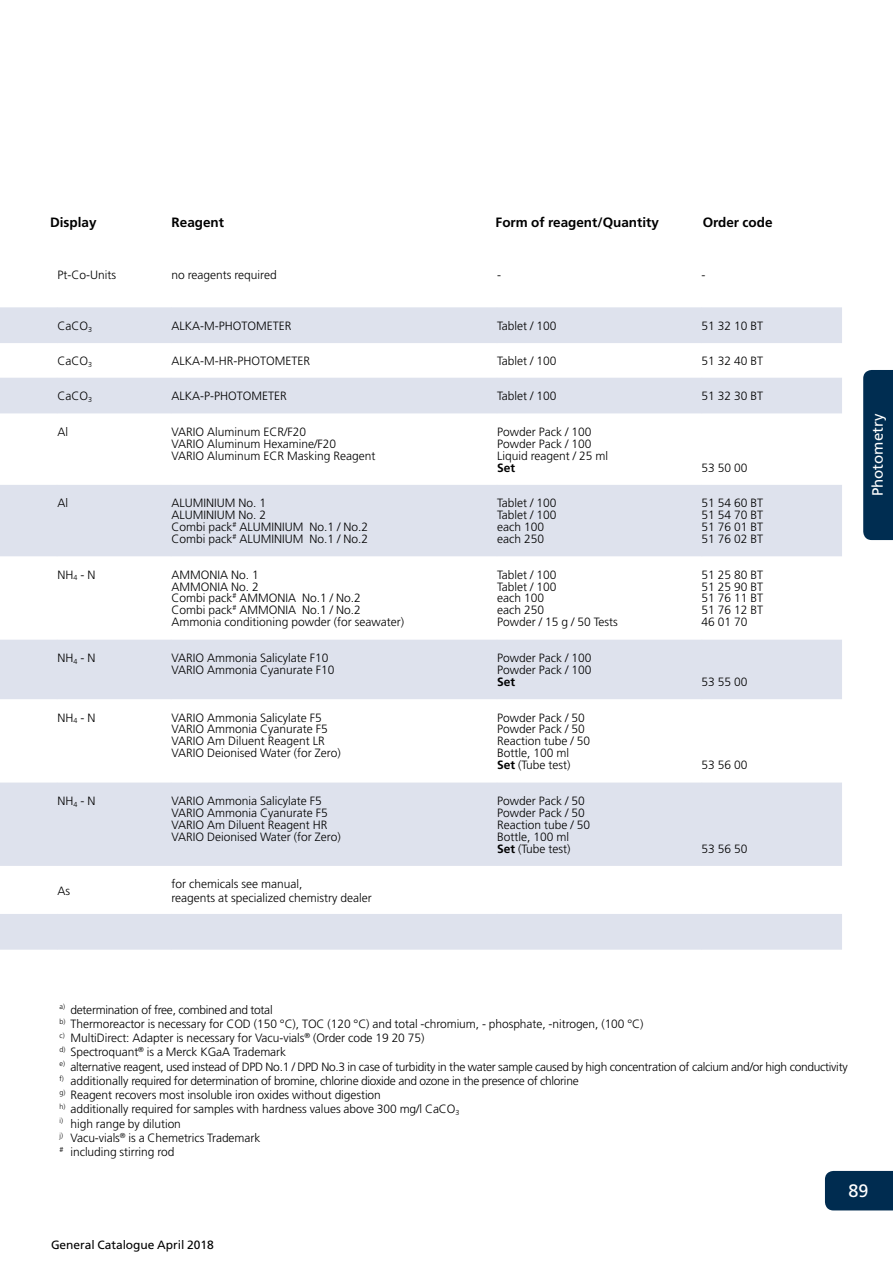
<style>
.page{position:relative;width:893px;height:1263px;background:#fff}
.page>*{position:absolute;margin:0;border:0;box-sizing:border-box;transform-origin:0 0}
.t1{font:18px "Frutiger LT";color:#fff}
.t2{font:15px "Frutiger LT";color:#fff}
.t3{font:700 13.5px "Frutiger LT";color:#000}
.t4{font:300 12px/14.2px "Frutiger LT";color:#000}
.t5{font:12px "Frutiger LT";letter-spacing:-.005em;color:#000}
.t6{font:700 12px "Frutiger LT";color:#000}
.s1{font-weight:700}
</style>
<div class="page">
<div style="left:825px;top:1171px;width:68px;height:39px;background:#002c50"></div>
<div style="left:863px;top:370px;width:30px;height:170px;background:#002d51"></div>
<svg style="left:0;top:307px;width:842px;height:643px"></svg>
<p class="t3" style="left:50px;top:214px;width:48px">Display</p>
<p class="t3" style="left:172px;top:214px;width:54px">Reagent</p>
<p class="t3" style="left:496px;top:214px;width:165px">Form of reagent/Quantity</p>
<p class="t3" style="left:703px;top:214px;width:71px">Order code</p>
<p class="t4" style="left:57px;top:267px;width:60px">Pt-Co-Units</p>
<p class="t4" style="left:171px;top:267px;width:107px">no reagents required</p>
<p class="t4" style="left:497px;top:267px;width:5px">-</p>
<p class="t4" style="left:702px;top:267px;width:5px">-</p>
<p class="t4" style="left:57px;top:319px;width:36px">CaCO<sub>3</sub></p>
<p class="t4" style="left:171px;top:319px;width:122px">ALKA-M-PHOTOMETER</p>
<p class="t4" style="left:497px;top:319px;width:61px">Tablet / 100</p>
<p class="t4" style="left:702px;top:319px;width:63px">51 32 10 BT</p>
<p class="t4" style="left:57px;top:354px;width:36px">CaCO<sub>3</sub></p>
<p class="t4" style="left:171px;top:354px;width:140px">ALKA-M-HR-PHOTOMETER</p>
<p class="t4" style="left:497px;top:354px;width:61px">Tablet / 100</p>
<p class="t4" style="left:702px;top:354px;width:63px">51 32 40 BT</p>
<p class="t4" style="left:57px;top:389px;width:36px">CaCO<sub>3</sub></p>
<p class="t4" style="left:171px;top:389px;width:117px">ALKA-P-PHOTOMETER</p>
<p class="t4" style="left:497px;top:389px;width:61px">Tablet / 100</p>
<p class="t4" style="left:702px;top:389px;width:63px">51 32 30 BT</p>
<p class="t4" style="left:57px;top:425px;width:12px">Al</p>
<p class="t4" style="left:171px;top:425px;width:136px">VARIO Aluminum ECR/F20</p>
<p class="t4" style="left:497px;top:425px;width:96px">Powder Pack / 100</p>
<p class="t4" style="left:171px;top:437px;width:166px">VARIO Aluminum Hexamine/F20</p>
<p class="t4" style="left:497px;top:437px;width:96px">Powder Pack / 100</p>
<p class="t4" style="left:171px;top:448px;width:206px">VARIO Aluminum ECR Masking Reagent</p>
<p class="t4" style="left:497px;top:448px;width:113px">Liquid reagent / 25 ml</p>
<p class="t6" style="left:497px;top:460px;width:20px">Set</p>
<p class="t4" style="left:702px;top:460px;width:48px">53 50 00</p>
<p class="t4" style="left:57px;top:496px;width:12px">Al</p>
<p class="t4" style="left:171px;top:496px;width:96px">ALUMINIUM No. 1</p>
<p class="t4" style="left:497px;top:496px;width:61px">Tablet / 100</p>
<p class="t4" style="left:702px;top:496px;width:63px">51 54 60 BT</p>
<p class="t4" style="left:171px;top:508px;width:96px">ALUMINIUM No. 2</p>
<p class="t4" style="left:497px;top:508px;width:61px">Tablet / 100</p>
<p class="t4" style="left:702px;top:508px;width:63px">51 54 70 BT</p>
<p class="t4" style="left:171px;top:520px;width:198px">Combi pack<sup>#</sup> ALUMINIUM No.1 / No.2</p>
<p class="t4" style="left:497px;top:520px;width:49px">each 100</p>
<p class="t4" style="left:702px;top:520px;width:63px">51 76 01 BT</p>
<p class="t4" style="left:171px;top:532px;width:198px">Combi pack<sup>#</sup> ALUMINIUM No.1 / No.2</p>
<p class="t4" style="left:497px;top:532px;width:49px">each 250</p>
<p class="t4" style="left:702px;top:532px;width:63px">51 76 02 BT</p>
<p class="t4" style="left:57px;top:568px;width:40px">NH<sub>4</sub> - N</p>
<p class="t4" style="left:171px;top:568px;width:89px">AMMONIA No. 1</p>
<p class="t4" style="left:497px;top:568px;width:61px">Tablet / 100</p>
<p class="t4" style="left:702px;top:568px;width:63px">51 25 80 BT</p>
<p class="t4" style="left:171px;top:579px;width:89px">AMMONIA No. 2</p>
<p class="t4" style="left:497px;top:579px;width:61px">Tablet / 100</p>
<p class="t4" style="left:702px;top:579px;width:63px">51 25 90 BT</p>
<p class="t4" style="left:171px;top:591px;width:191px">Combi pack<sup>#</sup> AMMONIA No.1 / No.2</p>
<p class="t4" style="left:497px;top:591px;width:49px">each 100</p>
<p class="t4" style="left:702px;top:591px;width:63px">51 76 11 BT</p>
<p class="t4" style="left:171px;top:603px;width:191px">Combi pack<sup>#</sup> AMMONIA No.1 / No.2</p>
<p class="t4" style="left:497px;top:603px;width:49px">each 250</p>
<p class="t4" style="left:702px;top:603px;width:63px">51 76 12 BT</p>
<p class="t4" style="left:171px;top:615px;width:234px">Ammonia conditioning powder (for seawater)</p>
<p class="t4" style="left:497px;top:615px;width:122px">Powder / 15 g / 50 Tests</p>
<p class="t4" style="left:702px;top:615px;width:48px">46 01 70</p>
<p class="t4" style="left:57px;top:651px;width:40px">NH<sub>4</sub> - N</p>
<p class="t4" style="left:171px;top:651px;width:158px">VARIO Ammonia Salicylate F10</p>
<p class="t4" style="left:497px;top:651px;width:96px">Powder Pack / 100</p>
<p class="t4" style="left:171px;top:663px;width:165px">VARIO Ammonia Cyanurate F10</p>
<p class="t4" style="left:497px;top:663px;width:96px">Powder Pack / 100</p>
<p class="t6" style="left:497px;top:675px;width:20px">Set</p>
<p class="t4" style="left:702px;top:675px;width:48px">53 55 00</p>
<p class="t4" style="left:57px;top:710px;width:40px">NH<sub>4</sub> - N</p>
<p class="t4" style="left:171px;top:710px;width:152px">VARIO Ammonia Salicylate F5</p>
<p class="t4" style="left:497px;top:710px;width:89px">Powder Pack / 50</p>
<p class="t4" style="left:171px;top:722px;width:158px">VARIO Ammonia Cyanurate F5</p>
<p class="t4" style="left:497px;top:722px;width:89px">Powder Pack / 50</p>
<p class="t4" style="left:171px;top:734px;width:155px">VARIO Am Diluent Reagent LR</p>
<p class="t4" style="left:497px;top:734px;width:95px">Reaction tube / 50</p>
<p class="t4" style="left:171px;top:746px;width:171px">VARIO Deionised Water (for Zero)</p>
<p class="t4" style="left:497px;top:747px;width:75px;line-height:11.9px">Bottle, 100 ml<br><span class="s1">Set</span> (Tube test)</p>
<p class="t4" style="left:702px;top:758px;width:48px">53 56 00</p>
<p class="t4" style="left:57px;top:794px;width:40px">NH<sub>4</sub> - N</p>
<p class="t4" style="left:171px;top:794px;width:152px">VARIO Ammonia Salicylate F5</p>
<p class="t4" style="left:497px;top:794px;width:89px">Powder Pack / 50</p>
<p class="t4" style="left:171px;top:806px;width:158px">VARIO Ammonia Cyanurate F5</p>
<p class="t4" style="left:497px;top:806px;width:89px">Powder Pack / 50</p>
<p class="t4" style="left:171px;top:818px;width:158px">VARIO Am Diluent Reagent HR</p>
<p class="t4" style="left:497px;top:818px;width:95px">Reaction tube / 50</p>
<p class="t4" style="left:171px;top:829px;width:171px">VARIO Deionised Water (for Zero)</p>
<p class="t4" style="left:497px;top:831px;width:75px;line-height:11.9px">Bottle, 100 ml<br><span class="s1">Set</span> (Tube test)</p>
<p class="t4" style="left:57px;top:884px;width:14px">As</p>
<p class="t4" style="left:171px;top:876px;width:202px">for chemicals see manual,<br>reagents at specialized chemistry dealer</p>
<p class="t4" style="left:702px;top:841px;width:48px">53 56 50</p>
<p class="t2" style="left:869px;top:496px;width:84px;rotate:-90deg">Photometry</p>
<p class="t4" style="left:60px;top:1002px;width:790px"><sup>a)</sup> determination of free, combined and total<br><sup>b)</sup> Thermoreactor is necessary for COD (150 °C), TOC (120 °C) and total -chromium, - phosphate, -nitrogen, (100 °C)<br><sup>c)</sup> MultiDirect: Adapter is necessary for Vacu-vials<sup>®</sup> (Order code 19 20 75)<br><sup>d)</sup> Spectroquant<sup>®</sup> is a Merck KGaA Trademark<br><sup>e)</sup> alternative reagent, used instead of DPD No.1 / DPD No.3 in case of turbidity in the water sample caused by high concentration of calcium and/or high conductivity <sup>f)</sup> additionally required for determination of bromine, chlorine dioxide and ozone in the presence of chlorine<br><sup>g)</sup> Reagent recovers most insoluble iron oxides without digestion<br><sup>h)</sup> additionally required for samples with hardness values above 300 mg/l CaCO<sub>3<br></sub><sup>i)</sup> high range by dilution<br><sup>j)</sup> Vacu-vials<sup>®</sup> is a Chemetrics Trademark<br><sup>#</sup> including stirring rod</p>
<p class="t5" style="left:51px;top:1238px;width:164px">General Catalogue April 2018</p>
<h1 class="t1" style="left:848px;top:1180px;width:22px">89</h1>
</div>
